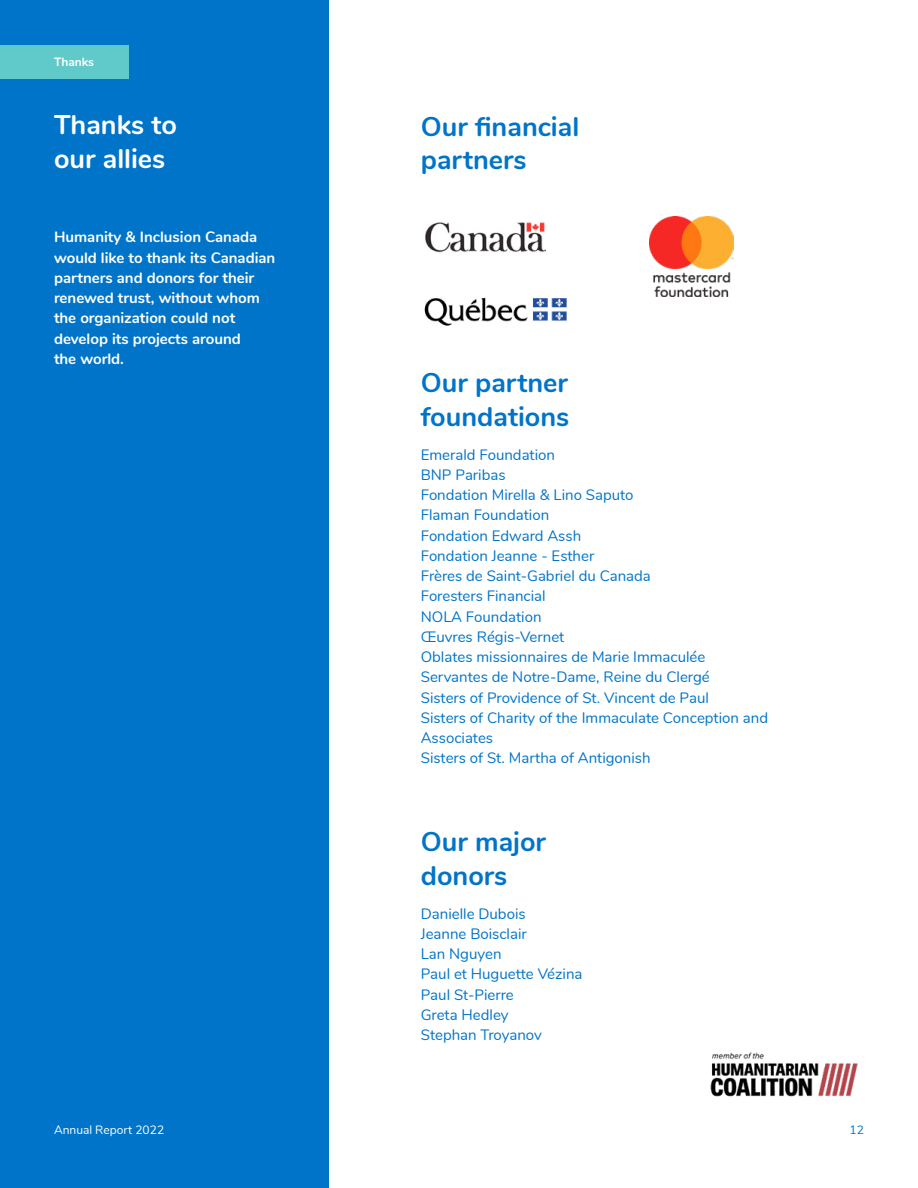
<style>
.page{position:relative;width:918px;height:1188px;background:#fff}
.page>*{position:absolute;margin:0;border:0;box-sizing:border-box;transform-origin:0 0}
.t1{font:700 27px/33.8px "Nunito";color:#0074c8}
.t2{font:700 27px/33.8px "Nunito";color:#fff}
.t3{font:15px/20.2px "Nunito";color:#0074c8}
.t4{font:700 15px/20.2px "Nunito";color:#fff}
.t5{font:12px "Nunito";color:#fff}
.t6{font:700 12px "Nunito";color:#fff}
.t7{font:12px "Nunito";color:#0074c8}
</style>
<div class="page">
<div style="left:0;top:0;width:329px;height:1188px;background:#0074c8"></div>
<img style="left:425px;top:222px;width:120px;height:31px">
<img style="left:650px;top:216px;width:84px;height:80px">
<img style="left:710px;top:1052px;width:148px;height:45px">
<img style="left:424px;top:297px;width:143px;height:29px">
<div style="left:0;top:45px;width:129px;height:34px;background:#5fcac9"></div>
<p class="t6" style="left:54px;top:53px;width:42px">Thanks</p>
<h1 class="t2" style="left:54px;top:106px;width:124px">Thanks to our allies</h1>
<p class="t4" style="left:54px;top:226px;width:223px">Humanity &amp; Inclusion Canada would like to thank its Canadian partners and donors for their renewed trust, without whom the organization could not develop its projects around<br>the world.</p>
<h1 class="t1" style="left:421px;top:108px;width:160px">Our financial partners</h1>
<h1 class="t1" style="left:421px;top:364px;width:150px">Our partner foundations</h1>
<p class="t3" style="left:421px;top:443px;width:349px">Emerald Foundation<br>BNP Paribas<br>Fondation Mirella &amp; Lino Saputo<br>Flaman Foundation<br>Fondation Edward Assh<br>Fondation Jeanne - Esther<br>Frères de Saint-Gabriel du Canada<br>Foresters Financial<br>NOLA Foundation<br>Œuvres Régis-Vernet<br>Oblates missionnaires de Marie Immaculée<br>Servantes de Notre-Dame, Reine du Clergé<br>Sisters of Providence of St. Vincent de Paul<br>Sisters of Charity of the Immaculate Conception and<br>Associates<br>Sisters of St. Martha of Antigonish</p>
<h1 class="t1" style="left:421px;top:823px;width:127px">Our major donors</h1>
<p class="t3" style="left:421px;top:902px;width:163px">Danielle Dubois<br>Jeanne Boisclair<br>Lan Nguyen<br>Paul et Huguette Vézina<br>Paul St-Pierre<br>Greta Hedley<br>Stephan Troyanov</p>
<p class="t5" style="left:54px;top:1121px;width:112px">Annual Report 2022</p>
<p class="t7" style="left:850px;top:1121px;width:16px">12</p>
</div>
